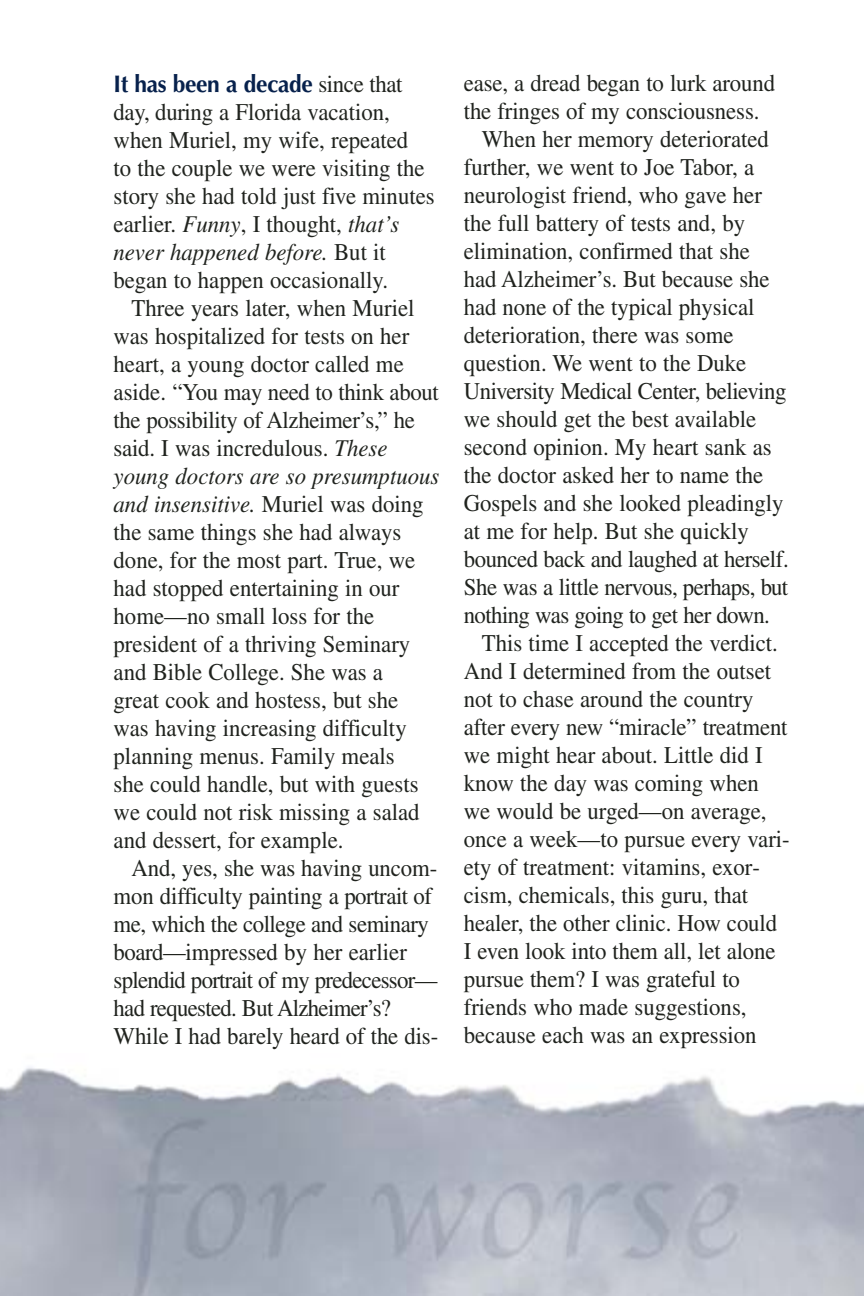
<style>
.page{position:relative;width:864px;height:1296px;background:#fff}
.page>*{position:absolute;margin:0;border:0;box-sizing:border-box;transform-origin:0 0}
.t1{font:24px/28px "Times";color:#20231e;scale:.95 1}
.t2{font:24px/28px "Times";letter-spacing:-.02em;color:#20231e;scale:.95 1}
.t3{font:24px "Times";letter-spacing:-.025em;color:#20231e;scale:.95 1}
.t4{font:700 24px "Optima";letter-spacing:-.015em;color:#07214c;scale:.95 1}
.s1{font-family:"Times";font-weight:400;color:#20231e}
.s2{font-style:italic}
</style>
<div class="page">
<svg style="left:0;top:1067px;width:864px;height:229px;background:#b4b8c3"></svg>
<p class="t4" style="left:114px;top:74px;width:306px">It has been a decade <span class="s1">since that</span></p>
<p class="t1" style="left:114px;top:100px;width:340px">day, during a Florida vacation, when Muriel, my wife, repeated<br>to the couple we were visiting the story she had told just five minutes earlier. <span class="s2">Funny</span>, I thought, <span class="s2">that’s never happened before.</span> But it began to happen occasionally.</p>
<p class="t1" style="left:114px;top:296px;width:344px;text-indent:18px">Three years later, when Muriel was hospitalized for tests on her heart, a young doctor called me aside. “You may need to think about the possibility of Alzheimer’s,” he said. I was incredulous. <span class="s2">These young doctors are so presumptuous and insensitive.</span> Muriel was doing the same things she had always done, for the most part. True, we had stopped entertaining in our home—no small loss for the president of a thriving Seminary and Bible College. She was a<br>great cook and hostess, but she was having increasing difficulty planning menus. Family meals<br>she could handle, but with guests we could not risk missing a salad and dessert, for example.</p>
<p class="t2" style="left:114px;top:856px;width:343px;text-indent:18px">And, yes, she was having uncom&shy;mon difficulty painting a portrait of me, which the college and seminary board—impressed by her earlier splendid portrait of my predecessor— had requested. But Alzheimer’s?<br>While I had barely heard of the dis-</p>
<p class="t1" style="left:464px;top:71px;width:329px">ease, a dread began to lurk around</p>
<p class="t1" style="left:464px;top:99px;width:313px">the fringes of my consciousness.</p>
<p class="t1" style="left:482px;top:127px;width:304px">When her memory deteriorated</p>
<p class="t1" style="left:464px;top:155px;width:307px">further, we went to Joe Tabor, a</p>
<p class="t1" style="left:464px;top:183px;width:315px">neurologist friend, who gave her</p>
<p class="t1" style="left:464px;top:211px;width:298px">the full battery of tests and, by</p>
<p class="t1" style="left:464px;top:239px;width:303px">elimination, confirmed that she</p>
<p class="t1" style="left:464px;top:267px;width:323px">had Alzheimer’s. But because she</p>
<p class="t1" style="left:464px;top:295px;width:308px">had none of the typical physical</p>
<p class="t1" style="left:464px;top:323px;width:286px">deterioration, there was some</p>
<p class="t1" style="left:464px;top:351px;width:299px">question. We went to the Duke</p>
<p class="t2" style="left:464px;top:379px;width:341px">University Medical Center, believing</p>
<p class="t1" style="left:464px;top:407px;width:309px">we should get the best available</p>
<p class="t1" style="left:464px;top:435px;width:326px">second opinion. My heart sank as</p>
<p class="t1" style="left:464px;top:463px;width:317px">the doctor asked her to name the</p>
<p class="t1" style="left:464px;top:491px;width:338px">Gospels and she looked pleadingly</p>
<p class="t1" style="left:464px;top:519px;width:302px">at me for help. But she quickly</p>
<p class="t2" style="left:464px;top:547px;width:344px">bounced back and laughed at herself.</p>
<p class="t3" style="left:464px;top:578px;width:343px">She was a little nervous, perhaps, but</p>
<p class="t3" style="left:464px;top:606px;width:324px">nothing was going to get her down.</p>
<p class="t1" style="left:482px;top:631px;width:313px">This time I accepted the verdict.</p>
<p class="t1" style="left:464px;top:659px;width:325px">And I determined from the outset</p>
<p class="t1" style="left:464px;top:687px;width:306px">not to chase around the country</p>
<p class="t1" style="left:464px;top:715px;width:342px">after every new “miracle” treatment</p>
<p class="t1" style="left:464px;top:743px;width:316px">we might hear about. Little did I</p>
<p class="t1" style="left:464px;top:771px;width:312px">know the day was coming when</p>
<p class="t1" style="left:464px;top:799px;width:320px">we would be urged—on average,</p>
<p class="t1" style="left:464px;top:827px;width:345px">once a week—to pursue every vari-</p>
<p class="t1" style="left:464px;top:855px;width:313px">ety of treatment: vitamins, exor-</p>
<p class="t1" style="left:464px;top:883px;width:301px">cism, chemicals, this guru, that</p>
<p class="t1" style="left:464px;top:911px;width:331px">healer, the other clinic. How could</p>
<p class="t1" style="left:464px;top:939px;width:330px">I even look into them all, let alone</p>
<p class="t1" style="left:464px;top:967px;width:292px">pursue them? I was grateful to</p>
<p class="t1" style="left:464px;top:995px;width:299px">friends who made suggestions,</p>
<p class="t1" style="left:464px;top:1023px;width:310px">because each was an expression</p>
</div>
